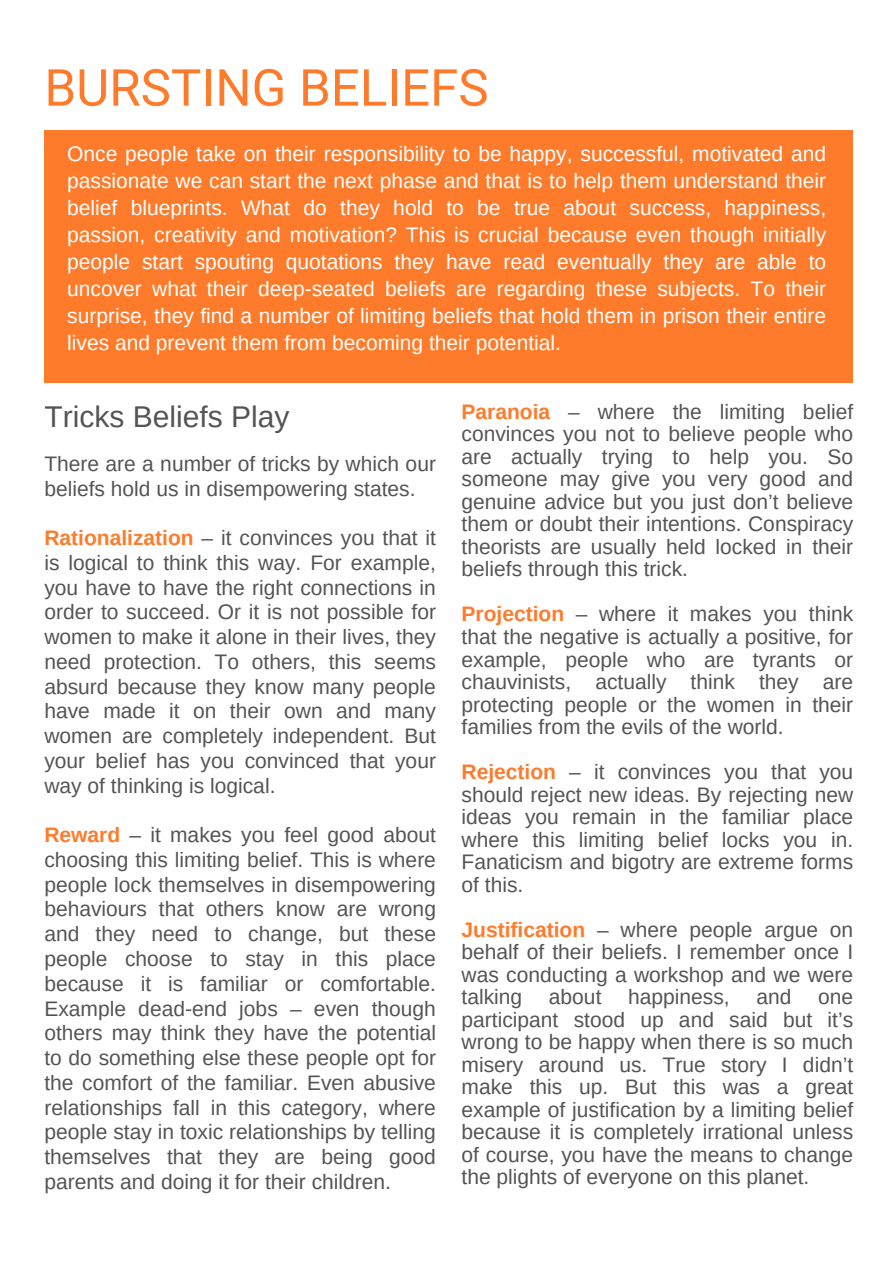
<style>
.page{position:relative;width:893px;height:1264px;background:#fff}
.page>*{position:absolute;margin:0;border:0;box-sizing:border-box;transform-origin:0 0}
.t1{font:51px "Roboto";color:#fd7b2b}
.t2{font:30px "Arimo";color:#545454}
.t3{font:21px/22.5px "Arimo";color:#545454;text-align:justify}
.t4{font:21px/27px "Arimo";color:#fff;text-align:justify}
.s1{font-weight:700;color:#fd7b2b}
</style>
<div class="page">
<div style="left:44px;top:130px;width:808px;height:253px;background:#fd7b2b"></div>
<h1 class="t1" style="left:44px;top:58px;width:445px">BURSTING BELIEFS</h1>
<p class="t4" style="left:67px;top:140px;width:760px">Once people take on their responsibility to be happy, successful, motivated and passionate we can start the next phase and that is to help them understand their belief blueprints. What do they hold to be true about success, happiness, passion, creativity and motivation? This is crucial because even though initially people start spouting quotations they have read eventually they are able to uncover what their deep-seated beliefs are regarding these subjects. To their surprise, they find a number of limiting beliefs that hold them in prison their entire lives and prevent them from becoming their potential.</p>
<h2 class="t2" style="left:44px;top:400px;width:246px">Tricks Beliefs Play</h2>
<p class="t3" style="left:44px;top:451px;width:393px;line-height:24.8px">There are a number of tricks by which our beliefs hold us in disempowering states.</p>
<p class="t3" style="left:44px;top:525px;width:393px;line-height:24.8px"><span class="s1">Rationalization</span> – it convinces you that it is logical to think this way. For example, you have to have the right connections in order to succeed. Or it is not possible for women to make it alone in their lives, they need protection. To others, this seems absurd because they know many people have made it on their own and many women are completely independent. But your belief has you convinced that your way of thinking is logical.</p>
<p class="t3" style="left:44px;top:822px;width:393px;line-height:24.8px"><span class="s1">Reward</span> – it makes you feel good about choosing this limiting belief. This is where people lock themselves in disempowering behaviours that others know are wrong and they need to change, but these people choose to stay in this place because it is familiar or comfortable.<br>Example dead-end jobs – even though others may think they have the potential to do something else these people opt for the comfort of the familiar. Even abusive relationships fall in this category, where people stay in toxic relationships by telling themselves that they are being good parents and doing it for their children.</p>
<p class="t3" style="left:461px;top:400px;width:393px"><span class="s1">Paranoia</span> – where the limiting belief convinces you not to believe people who are actually trying to help you. So someone may give you very good and genuine advice but you just don’t believe them or doubt their intentions. Conspiracy theorists are usually held locked in their beliefs through this trick.</p>
<p class="t3" style="left:461px;top:603px;width:393px"><span class="s1">Projection</span> – where it makes you think that the negative is actually a positive, for example, people who are tyrants or chauvinists, actually think they are protecting people or the women in their families from the evils of the world.</p>
<p class="t3" style="left:461px;top:760px;width:393px"><span class="s1">Rejection</span> – it convinces you that you should reject new ideas. By rejecting new ideas you remain in the familiar place where this limiting belief locks you in.<br>Fanaticism and bigotry are extreme forms of this.</p>
<p class="t3" style="left:461px;top:918px;width:393px"><span class="s1">Justification</span> – where people argue on behalf of their beliefs. I remember once I was conducting a workshop and we were talking</p>
<p class="t3" style="left:549px;top:985px;width:54px">about</p>
<p class="t3" style="left:628px;top:985px;width:103px">happiness,</p>
<p class="t3" style="left:756px;top:985px;width:37px">and</p>
<p class="t3" style="left:461px;top:985px;width:393px;text-indent:356px">one participant stood up and said but it’s wrong to be happy when there is so much misery around us. True story I didn’t make this up. But this was a great example of justification by a limiting belief because it is completely irrational unless of course, you have the means to change the plights of everyone on this planet.</p>
</div>
